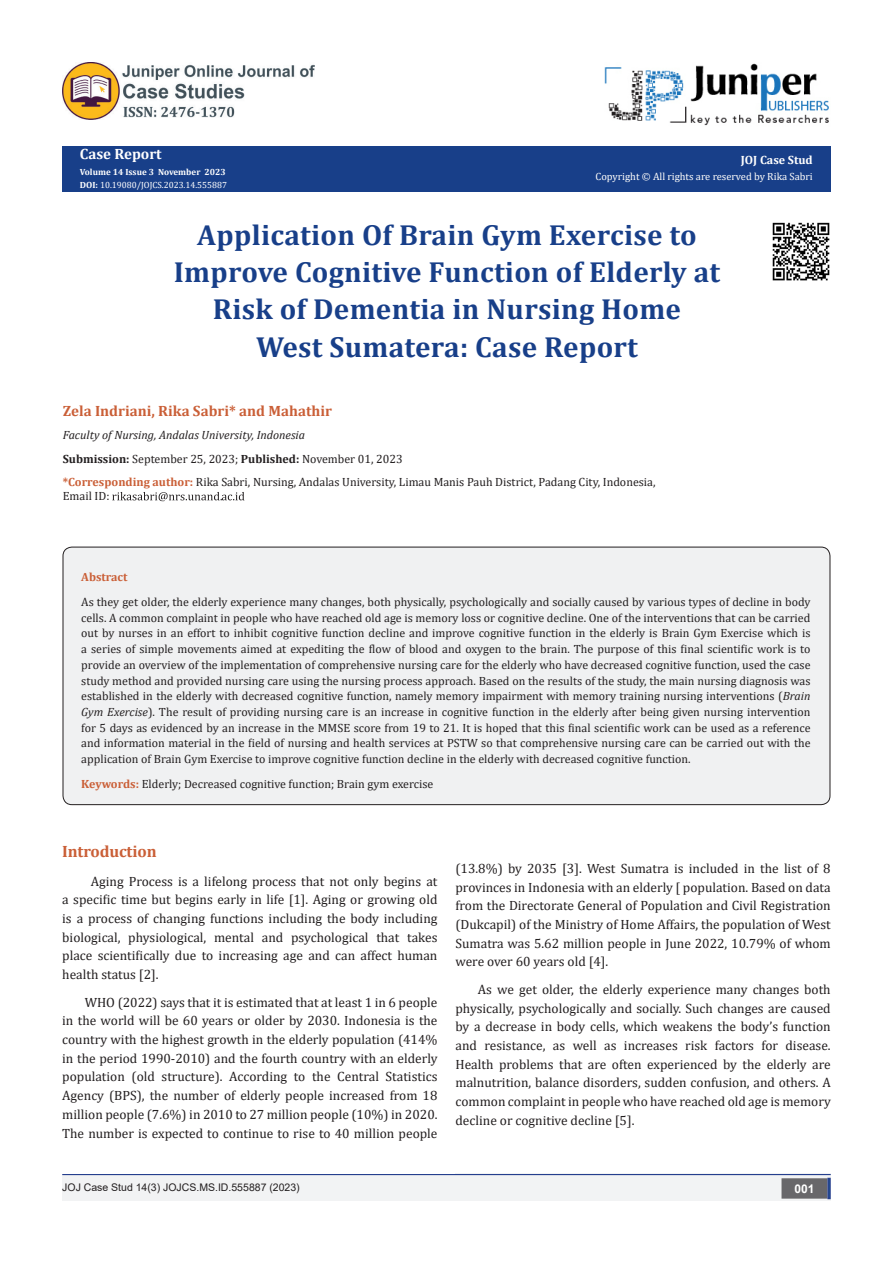
<style>
.page{position:relative;width:893px;height:1263px;background:#fff}
.page>*{position:absolute;margin:0;border:0;box-sizing:border-box;transform-origin:0 0}
.t1{font:700 29.1px/37.3px "Cambria";letter-spacing:.01em;color:#183f89;text-align:center}
.t2{font:700 16.5px "Cambria";letter-spacing:-.01em;color:#ca5f37}
.t3{font:700 15px "Cambria";color:#ca5f37}
.t4{font:700 15px "Cambria";color:#fff}
.List_Paragraph{font:13.5px/18.8px "Cambria";color:#231f20;text-align:justify}
.t5{font:12px/15.8px "Cambria";color:#231f20;text-align:justify}
.t6{font:italic 12px "Cambria";color:#231f20}
.t7{font:700 12px "Cambria";color:#fff}
.t8{font:700 12px "Cambria";color:#ca5f37}
.t9{font:700 12px "Arial";color:#fff}
.t10{font:10.5px "Cambria";color:#fffefc}
.t11{font:10.5px "Arial";color:#231f20}
.t12{font:9px "Cambria";color:#fff}
.t13{font:700 9px "Cambria";color:#fff}
.s1{font-weight:700}
.s2{font-weight:700;color:#ca5f37}
.s3{font-style:italic}
</style>
<div class="page">
<div style="left:62px;top:146px;width:768px;height:45px;background:#183f89"></div>
<svg style="left:112px;top:492px;width:132px;height:9px"></svg>
<img style="left:604px;top:63px;width:225px;height:63px">
<div style="left:62px;top:1174px;width:393px;height:27px;background:#f2f3f4"></div>
<div style="left:455px;top:1173px;width:376px;height:28px;background:#f2f3f4"></div>
<div style="left:782px;top:1179px;width:45px;height:19px;background:#68676a"></div>
<div style="left:781px;top:1178px;width:46px;height:20px;border:2px solid #68676a"></div>
<svg style="left:827px;top:1178px;width:4px;height:21px"></svg>
<hr style="left:62px;top:1174px;width:769px;height:1px;background:#253f8e">
<div style="left:63px;top:547px;width:767px;height:258px;background:#f0f1f2;border-radius:9px"></div>
<div style="left:63px;top:547px;width:767px;height:258px;border:1px solid #231f20;border-radius:9px"></div>
<img style="left:62px;top:62px;width:253px;height:58px">
<img style="left:772px;top:222px;width:58px;height:59px">
<p class="t4" style="left:80px;top:143px;width:83px">Case Report</p>
<p class="t13" style="left:80px;top:166px;width:147px">Volume 14 Issue 3 November 2023</p>
<p class="t12" style="left:80px;top:179px;width:149px"><span class="s1">DOI:</span> 10.19080/JOJCS.2023.14.555887</p>
<p class="t7" style="left:741px;top:152px;width:73px">JOJ Case Stud</p>
<p class="t10" style="left:595px;top:170px;width:219px">Copyright © All rights are reserved by Rika Sabri</p>
<p class="t1" style="left:174px;top:215px;width:548px">Application Of Brain Gym Exercise to<br>Improve Cognitive Function of Elderly at<br>Risk of Dementia in Nursing Home</p>
<p class="t1" style="left:256px;top:327px;width:383px">West Sumatera: Case Report</p>
<p class="t3" style="left:63px;top:400px;width:271px">Zela Indriani, Rika Sabri* and Mahathir</p>
<p class="t6" style="left:63px;top:427px;width:244px">Faculty of Nursing, Andalas University, Indonesia</p>
<p class="t5" style="left:63px;top:451px;width:341px"><span class="s1">Submission:</span> September 25, 2023; <span class="s1">Published:</span> November 01, 2023</p>
<p class="t5" style="left:63px;top:474px;width:594px"><span class="s2">*Corresponding author:</span> Rika Sabri, Nursing, Andalas University, Limau Manis Pauh District, Padang City, Indonesia,</p>
<p class="t5" style="left:63px;top:488px;width:48px">Email ID:</p>
<p class="t8" style="left:81px;top:569px;width:48px">Abstract</p>
<p class="t5" style="left:81px;top:594px;width:731px">As they get older, the elderly experience many changes, both physically, psychologically and socially caused by various types of decline in body cells. A common complaint in people who have reached old age is memory loss or cognitive decline. One of the interventions that can be carried out by nurses in an effort to inhibit cognitive function decline and improve cognitive function in the elderly is Brain Gym Exercise which is a series of simple movements aimed at expediting the flow of blood and oxygen to the brain. The purpose of this final scientific work is to provide an overview of the implementation of comprehensive nursing care for the elderly who have decreased cognitive function, used the case study method and provided nursing care using the nursing process approach. Based on the results of the study, the main nursing diagnosis was established in the elderly with decreased cognitive function, namely memory impairment with memory training nursing interventions (<span class="s3">Brain Gym Exercise</span>). The result of providing nursing care is an increase in cognitive function in the elderly after being given nursing intervention for 5 days as evidenced by an increase in the MMSE score from 19 to 21. It is hoped that this final scientific work can be used as a reference and information material in the field of nursing and health services at PSTW so that comprehensive nursing care can be carried out with the application of Brain Gym Exercise to improve cognitive function decline in the elderly with decreased cognitive function.</p>
<p class="t5" style="left:81px;top:776px;width:354px"><span class="s2">Keywords:</span> Elderly; Decreased cognitive function; Brain gym exercise</p>
<p class="t2" style="left:62px;top:839px;width:96px">Introduction</p>
<p class="List_Paragraph" style="left:62px;top:872px;width:377px;text-indent:28px">Aging Process is a lifelong process that not only begins at a specific time but begins early in life [1]. Aging or growing old is a process of changing functions including the body including biological, physiological, mental and psychological that takes place scientifically due to increasing age and can affect human health status [2].</p>
<p class="List_Paragraph" style="left:62px;top:993px;width:377px;text-indent:22px">WHO (2022) says that it is estimated that at least 1 in 6 people in the world will be 60 years or older by 2030. Indonesia is the country with the highest growth in the elderly population (414% in the period 1990-2010) and the fourth country with an elderly population (old structure). According to the Central Statistics Agency (BPS), the number of elderly people increased from 18 million people (7.6%) in 2010 to 27 million people (10%) in 2020.<br>The number is expected to continue to rise to 40 million people</p>
<p class="List_Paragraph" style="left:455px;top:859px;width:377px">(13.8%) by 2035 [3]. West Sumatra is included in the list of 8 provinces in Indonesia with an elderly [ population. Based on data from the Directorate General of Population and Civil Registration (Dukcapil) of the Ministry of Home Affairs, the population of West Sumatra was 5.62 million people in June 2022, 10.79% of whom were over 60 years old [4].</p>
<p class="List_Paragraph" style="left:455px;top:980px;width:377px;text-indent:22px">As we get older, the elderly experience many changes both physically, psychologically and socially. Such changes are caused by a decrease in body cells, which weakens the body’s function and resistance, as well as increases risk factors for disease.<br>Health problems that are often experienced by the elderly are malnutrition, balance disorders, sudden confusion, and others. A common complaint in people who have reached old age is memory decline or cognitive decline [5].</p>
<p class="t11" style="left:62px;top:1180px;width:239px">JOJ Case Stud 14(3) JOJCS.MS.ID.555887 (2023)</p>
<p class="t9" style="left:794px;top:1180px;width:22px">001</p>
</div>
